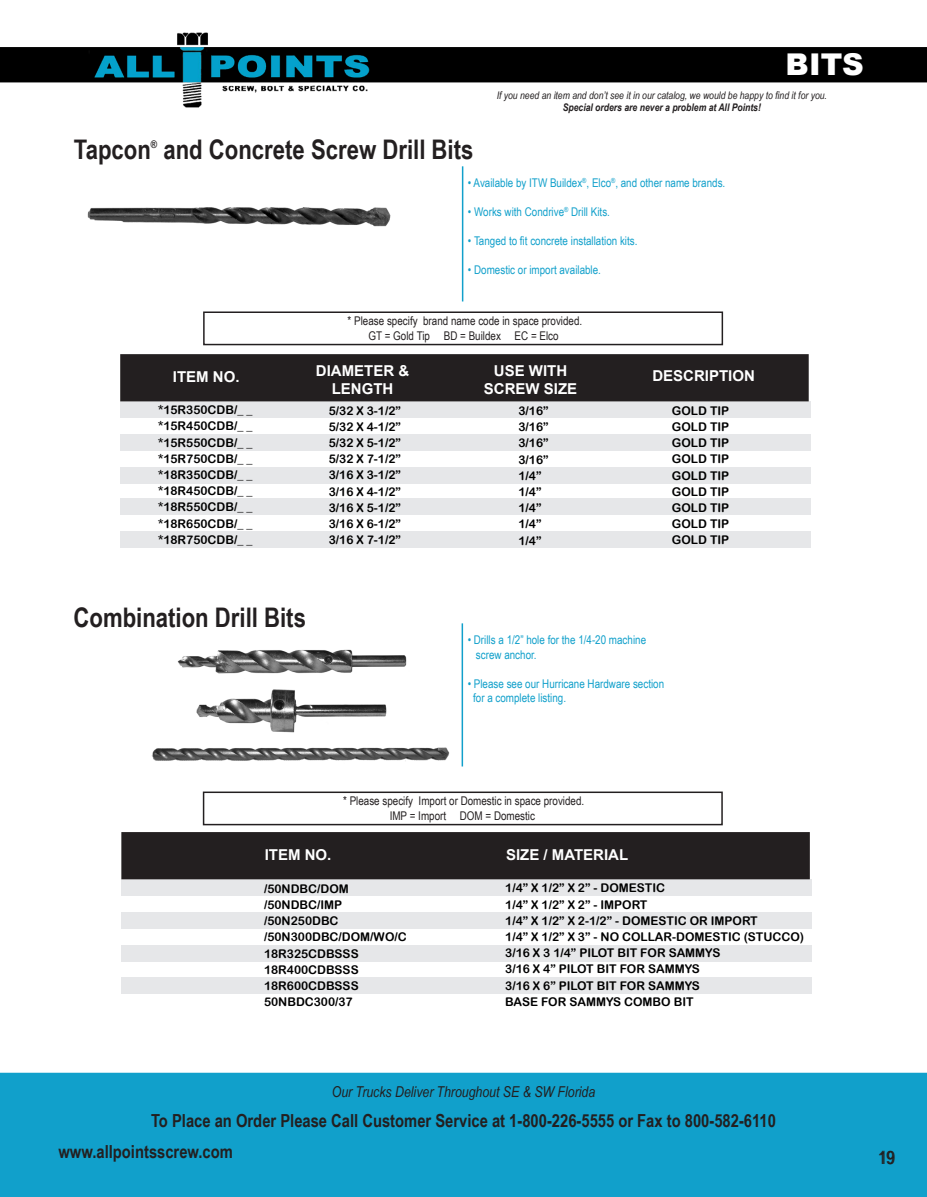
<style>
.page{position:relative;width:927px;height:1197px;background:#fff}
.page>*{position:absolute;margin:0;border:0;box-sizing:border-box;transform-origin:0 0}
.t1{font:900 30px "Arial";color:#fff}
.t2{font:700 27px "Arial Narrow";color:#231f20}
.t3{font:700 18px "Arial Narrow";color:#231f20}
.t4{font:18px "Arial Narrow";color:#231f20}
.t5{font:700 15px/18px "Arial";color:#fff;text-align:center}
.t6{font:italic 15px "Arial Narrow";color:#231f20}
.t7{font:12px "Arial Rounded MT Bold";color:#000}
.t8{font:12px "Arial Narrow";color:#11a0cb}
.t9{font:12px "Arial Narrow";color:#231f20}
.t10{font:italic 10.5px "Arial Narrow";color:#231f20}
.t11{font:italic 700 10.5px "Arial Narrow";color:#231f20}
.t12{font:700 10.5px "Arial Narrow";color:#231f20}
</style>
<div class="page">
<img style="left:0;top:32px;width:927px;height:76px">
<div style="left:0;top:1073px;width:927px;height:124px;background:#11a0cb"></div>
<div style="left:120px;top:498px;width:690px;height:17px;background:#e6e7e9"></div>
<div style="left:120px;top:531px;width:690px;height:17px;background:#e6e7e9"></div>
<div style="left:120px;top:401px;width:690px;height:17px;background:#e6e7e9"></div>
<div style="left:121px;top:355px;width:687px;height:46px;background:#231f20"></div>
<div style="left:120px;top:354px;width:689px;height:47px;border:2px solid #231f20"></div>
<div style="left:120px;top:434px;width:690px;height:17px;background:#e6e7e9"></div>
<div style="left:120px;top:467px;width:690px;height:17px;background:#e6e7e9"></div>
<img style="left:87px;top:207px;width:304px;height:20px">
<hr style="left:462px;top:166px;width:1px;height:135px;background:#11a0cb">
<div style="left:203px;top:311px;width:520px;height:34px;border:2px solid #231f20"></div>
<img style="left:177px;top:649px;width:230px;height:25px">
<hr style="left:462px;top:623px;width:1px;height:143px;background:#11a0cb">
<div style="left:203px;top:792px;width:520px;height:33px;border:2px solid #231f20"></div>
<img style="left:196px;top:689px;width:191px;height:44px">
<div style="left:122px;top:945px;width:690px;height:17px;background:#e6e7e9"></div>
<div style="left:122px;top:977px;width:690px;height:17px;background:#e6e7e9"></div>
<div style="left:121px;top:879px;width:691px;height:17px;background:#e6e7e9"></div>
<div style="left:122px;top:833px;width:687px;height:46px;background:#231f20"></div>
<div style="left:121px;top:832px;width:689px;height:47px;border:2px solid #231f20"></div>
<div style="left:121px;top:912px;width:691px;height:17px;background:#e6e7e9"></div>
<img style="left:151px;top:747px;width:299px;height:14px">
<p class="t1" style="left:786px;top:43px;width:80px">BITS</p>
<p class="t10" style="left:497px;top:88px;width:332px">If you need an item and don’t see it in our catalog, we would be happy to find it for you.</p>
<p class="t11" style="left:563px;top:100px;width:200px">Special orders are never a problem at All Points!</p>
<p class="t2" style="left:74px;top:129px;width:79px">Tapcon</p>
<p class="t12" style="left:151px;top:137px;width:8px">®</p>
<p class="t2" style="left:163px;top:129px;width:312px">and Concrete Screw Drill Bits</p>
<p class="t8" style="left:468px;top:174px;width:259px">• Available by ITW Buildex<sup>®</sup>, Elco<sup>®</sup>, and other name brands.</p>
<p class="t8" style="left:468px;top:203px;width:144px">• Works with Condrive<sup>®</sup> Drill Kits.</p>
<p class="t8" style="left:468px;top:232px;width:171px">• Tanged to fit concrete installation kits.</p>
<p class="t8" style="left:468px;top:261px;width:135px">• Domestic or import available.</p>
<p class="t9" style="left:348px;top:312px;width:236px">* Please specify brand name code in space provided.</p>
<p class="t9" style="left:369px;top:327px;width:192px">GT = Gold Tip BD = Buildex EC = Elco</p>
<p class="t5" style="left:173px;top:368px;width:68px">ITEM NO.</p>
<p class="t5" style="left:316px;top:362px;width:95px">DIAMETER &amp;<br>LENGTH</p>
<p class="t5" style="left:484px;top:362px;width:95px">USE WITH<br>SCREW SIZE</p>
<p class="t5" style="left:652px;top:367px;width:104px">DESCRIPTION</p>
<p class="t7" style="left:158px;top:403px;width:96px">*15R350CDB/_ _</p>
<p class="t7" style="left:158px;top:419px;width:96px">*15R450CDB/_ _</p>
<p class="t7" style="left:158px;top:435px;width:96px">*15R550CDB/_ _</p>
<p class="t7" style="left:158px;top:452px;width:96px">*15R750CDB/_ _</p>
<p class="t7" style="left:158px;top:468px;width:96px">*18R350CDB/_ _</p>
<p class="t7" style="left:158px;top:484px;width:96px">*18R450CDB/_ _</p>
<p class="t7" style="left:158px;top:500px;width:96px">*18R550CDB/_ _</p>
<p class="t7" style="left:158px;top:516px;width:96px">*18R650CDB/_ _</p>
<p class="t7" style="left:158px;top:533px;width:96px">*18R750CDB/_ _</p>
<p class="t7" style="left:329px;top:403px;width:74px">5/32 X 3-1/2”</p>
<p class="t7" style="left:329px;top:419px;width:74px">5/32 X 4-1/2”</p>
<p class="t7" style="left:329px;top:436px;width:74px">5/32 X 5-1/2”</p>
<p class="t7" style="left:329px;top:452px;width:74px">5/32 X 7-1/2”</p>
<p class="t7" style="left:329px;top:468px;width:74px">3/16 X 3-1/2”</p>
<p class="t7" style="left:329px;top:484px;width:74px">3/16 X 4-1/2”</p>
<p class="t7" style="left:329px;top:500px;width:74px">3/16 X 5-1/2”</p>
<p class="t7" style="left:329px;top:517px;width:74px">3/16 X 6-1/2”</p>
<p class="t7" style="left:329px;top:533px;width:74px">3/16 X 7-1/2”</p>
<p class="t7" style="left:672px;top:403px;width:59px">GOLD TIP</p>
<p class="t7" style="left:672px;top:420px;width:59px">GOLD TIP</p>
<p class="t7" style="left:672px;top:436px;width:59px">GOLD TIP</p>
<p class="t7" style="left:672px;top:452px;width:59px">GOLD TIP</p>
<p class="t7" style="left:672px;top:468px;width:59px">GOLD TIP</p>
<p class="t7" style="left:672px;top:484px;width:59px">GOLD TIP</p>
<p class="t7" style="left:672px;top:501px;width:59px">GOLD TIP</p>
<p class="t7" style="left:672px;top:517px;width:59px">GOLD TIP</p>
<p class="t7" style="left:672px;top:533px;width:59px">GOLD TIP</p>
<p class="t7" style="left:518px;top:404px;width:32px">3/16”</p>
<p class="t7" style="left:518px;top:420px;width:32px">3/16”</p>
<p class="t7" style="left:518px;top:436px;width:32px">3/16”</p>
<p class="t7" style="left:518px;top:452px;width:32px">3/16”</p>
<p class="t7" style="left:518px;top:468px;width:25px">1/4”</p>
<p class="t7" style="left:518px;top:485px;width:25px">1/4”</p>
<p class="t7" style="left:518px;top:501px;width:25px">1/4”</p>
<p class="t7" style="left:518px;top:517px;width:25px">1/4”</p>
<p class="t7" style="left:518px;top:533px;width:25px">1/4”</p>
<p class="t2" style="left:74px;top:597px;width:234px">Combination Drill Bits</p>
<p class="t8" style="left:468px;top:631px;width:180px">• Drills a 1/2” hole for the 1/4-20 machine</p>
<p class="t8" style="left:476px;top:646px;width:62px">screw anchor.</p>
<p class="t8" style="left:468px;top:675px;width:198px">• Please see our Hurricane Hardware section</p>
<p class="t8" style="left:473px;top:689px;width:94px">for a complete listing.</p>
<p class="t9" style="left:343px;top:792px;width:243px">* Please specify Import or Domestic in space provided.</p>
<p class="t9" style="left:390px;top:807px;width:147px">IMP = Import DOM = Domestic</p>
<p class="t5" style="left:265px;top:846px;width:68px">ITEM NO.</p>
<p class="t5" style="left:506px;top:846px;width:124px">SIZE / MATERIAL</p>
<p class="t7" style="left:264px;top:881px;width:86px">/50NDBC/DOM</p>
<p class="t7" style="left:264px;top:898px;width:80px">/50NDBC/IMP</p>
<p class="t7" style="left:264px;top:914px;width:76px">/50N250DBC</p>
<p class="t7" style="left:264px;top:930px;width:144px">/50N300DBC/DOM/WO/C</p>
<p class="t7" style="left:264px;top:946px;width:96px">18R325CDBSSS</p>
<p class="t7" style="left:264px;top:962px;width:96px">18R400CDBSSS</p>
<p class="t7" style="left:264px;top:979px;width:96px">18R600CDBSSS</p>
<p class="t7" style="left:264px;top:995px;width:90px">50NBDC300/37</p>
<p class="t7" style="left:505px;top:881px;width:161px">1/4” X 1/2” X 2” - DOMESTIC</p>
<p class="t7" style="left:505px;top:897px;width:144px">1/4” X 1/2” X 2” - IMPORT</p>
<p class="t7" style="left:505px;top:913px;width:254px">1/4” X 1/2” X 2-1/2” - DOMESTIC OR IMPORT</p>
<p class="t7" style="left:505px;top:930px;width:300px">1/4” X 1/2” X 3” - NO COLLAR-DOMESTIC (STUCCO)</p>
<p class="t7" style="left:505px;top:946px;width:217px">3/16 X 3 1/4” PILOT BIT FOR SAMMYS</p>
<p class="t7" style="left:505px;top:962px;width:196px">3/16 X 4” PILOT BIT FOR SAMMYS</p>
<p class="t7" style="left:505px;top:978px;width:196px">3/16 X 6” PILOT BIT FOR SAMMYS</p>
<p class="t7" style="left:505px;top:994px;width:190px">BASE FOR SAMMYS COMBO BIT</p>
<p class="t6" style="left:332px;top:1081px;width:265px">Our Trucks Deliver Throughout SE &amp; SW Florida</p>
<h3 class="t3" style="left:151px;top:1107px;width:626px">To Place an Order Please Call Customer Service at 1-800-226-5555 or Fax to 800-582-6110</h3>
<p class="t3" style="left:58px;top:1138px;width:176px">www.allpointsscrew.com</p>
<p class="t4" style="left:879px;top:1144px;width:18px">19</p>
</div>
